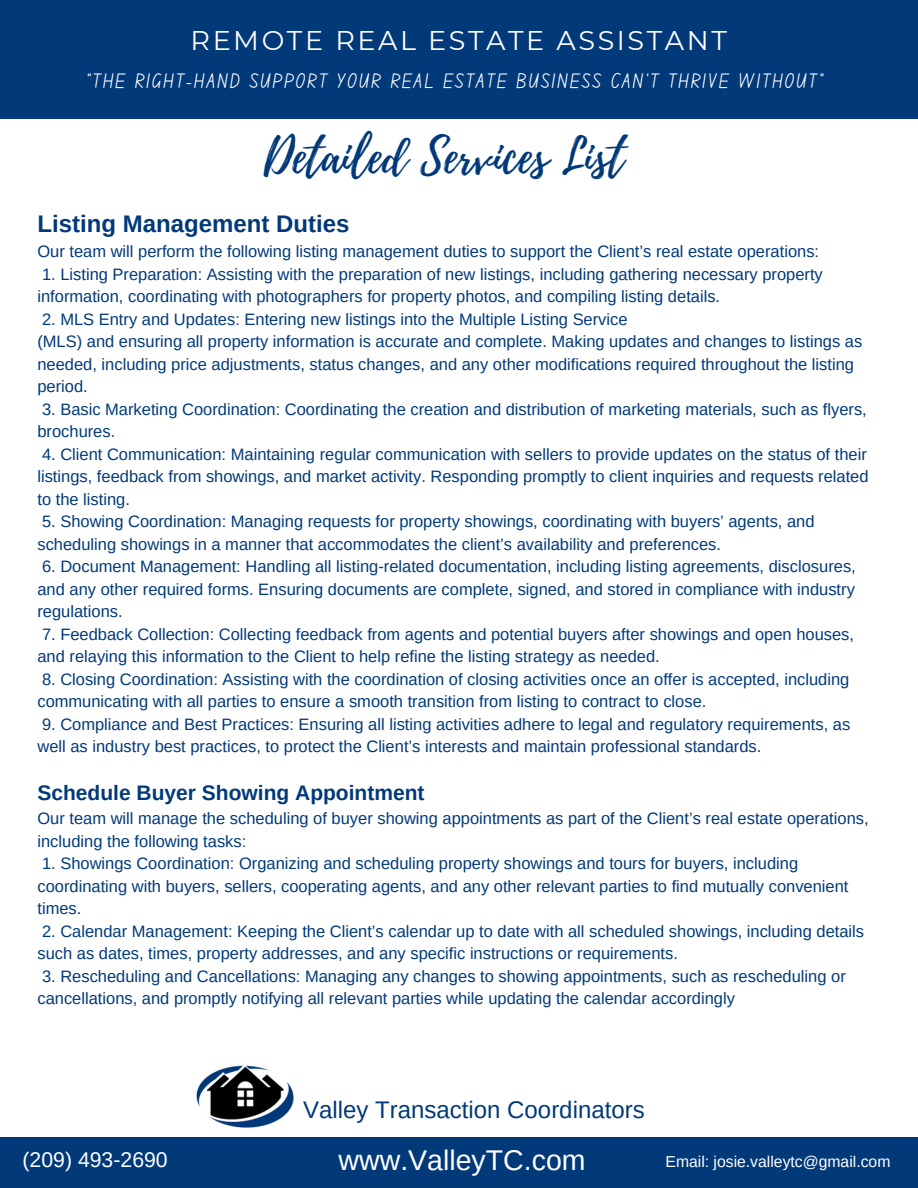
<style>
.page{position:relative;width:918px;height:1188px;background:#fff}
.page>*{position:absolute;margin:0;border:0;box-sizing:border-box;transform-origin:0 0}
.t1{font:47.25px "Playlist Script";color:#013979}
.t2{font:28.5px "Arimo";color:#fff}
.t3{font:27px "Montserrat";letter-spacing:.095em;color:#fff}
.t4{font:24px "Arimo";color:#013979}
.t5{font:700 24px "Arimo";color:#013979}
.t6{font:21.3px "Arimo";color:#fff}
.t7{font:21px "Canva School Font";letter-spacing:.095em;color:#fff}
.t8{font:700 21px "Arimo";color:#013979}
.t9{font:16.5px/22.5px "Arimo";color:#013979}
.t10{font:15.75px "Arimo";color:#fff}
</style>
<div class="page">
<div style="left:0;top:0;width:918px;height:119px;background:#013979"></div>
<div style="left:0;top:1137px;width:918px;height:51px;background:#013979"></div>
<img style="left:196px;top:1066px;width:97px;height:62px">
<h3 class="t3" style="left:191px;top:24px;width:538px">REMOTE REAL ESTATE ASSISTANT</h3>
<p class="t7" style="left:87px;top:72px;width:737px">“THE RIGHT-HAND SUPPORT YOUR REAL ESTATE BUSINESS CAN’T THRIVE WITHOUT”</p>
<p class="t1" style="left:264px;top:123px;width:362px">Detailed Services List</p>
<h1 class="t5" style="left:37px;top:211px;width:313px">Listing Management Duties</h1>
<p class="t9" style="left:37px;top:240px;width:783px">Our team will perform the following listing management duties to support the Client’s real estate operations:</p>
<p class="t9" style="left:37px;top:263px;width:787px">1. Listing Preparation: Assisting with the preparation of new listings, including gathering necessary property information, coordinating with photographers for property photos, and compiling listing details.</p>
<p class="t9" style="left:42px;top:308px;width:587px">2. MLS Entry and Updates: Entering new listings into the Multiple Listing Service</p>
<p class="t9" style="left:37px;top:330px;width:826px">(MLS) and ensuring all property information is accurate and complete. Making updates and changes to listings as needed, including price adjustments, status changes, and any other modifications required throughout the listing period.</p>
<p class="t9" style="left:37px;top:398px;width:831px">3. Basic Marketing Coordination: Coordinating the creation and distribution of marketing materials, such as flyers, brochures.</p>
<p class="t9" style="left:37px;top:443px;width:833px;text-align:justify">4. Client Communication: Maintaining regular communication with sellers to provide updates on the status of their listings, feedback from showings, and market activity. Responding promptly to client inquiries and requests related to the listing.</p>
<p class="t9" style="left:37px;top:510px;width:779px">5. Showing Coordination: Managing requests for property showings, coordinating with buyers’ agents, and scheduling showings in a manner that accommodates the client’s availability and preferences.</p>
<p class="t9" style="left:37px;top:555px;width:820px;text-align:justify">6. Document Management: Handling all listing-related documentation, including listing agreements, disclosures, and any other required forms. Ensuring documents are complete, signed, and stored in compliance with industry regulations.</p>
<p class="t9" style="left:37px;top:623px;width:818px">7. Feedback Collection: Collecting feedback from agents and potential buyers after showings and open houses, and relaying this information to the Client to help refine the listing strategy as needed.</p>
<p class="t9" style="left:37px;top:668px;width:814px">8. Closing Coordination: Assisting with the coordination of closing activities once an offer is accepted, including communicating with all parties to ensure a smooth transition from listing to contract to close.</p>
<p class="t9" style="left:37px;top:713px;width:814px">9. Compliance and Best Practices: Ensuring all listing activities adhere to legal and regulatory requirements, as well as industry best practices, to protect the Client’s interests and maintain professional standards.</p>
<p class="t8" style="left:37px;top:781px;width:389px">Schedule Buyer Showing Appointment</p>
<p class="t9" style="left:37px;top:807px;width:833px">Our team will manage the scheduling of buyer showing appointments as part of the Client’s real estate operations, including the following tasks:</p>
<p class="t9" style="left:37px;top:852px;width:813px">1. Showings Coordination: Organizing and scheduling property showings and tours for buyers, including coordinating with buyers, sellers, cooperating agents, and any other relevant parties to find mutually convenient times.</p>
<p class="t9" style="left:37px;top:920px;width:828px">2. Calendar Management: Keeping the Client’s calendar up to date with all scheduled showings, including details such as dates, times, property addresses, and any specific instructions or requirements.</p>
<p class="t9" style="left:37px;top:965px;width:810px">3. Rescheduling and Cancellations: Managing any changes to showing appointments, such as rescheduling or cancellations, and promptly notifying all relevant parties while updating the calendar accordingly</p>
<p class="t4" style="left:303px;top:1097px;width:343px">Valley Transaction Coordinators</p>
<h6 class="t6" style="left:23px;top:1148px;width:147px">(209) 493-2690</h6>
<p class="t2" style="left:339px;top:1144px;width:248px">www.ValleyTC.com</p>
<h4 class="t10" style="left:666px;top:1153px;width:226px">Email: josie.valleytc@gmail.com</h4>
</div>
